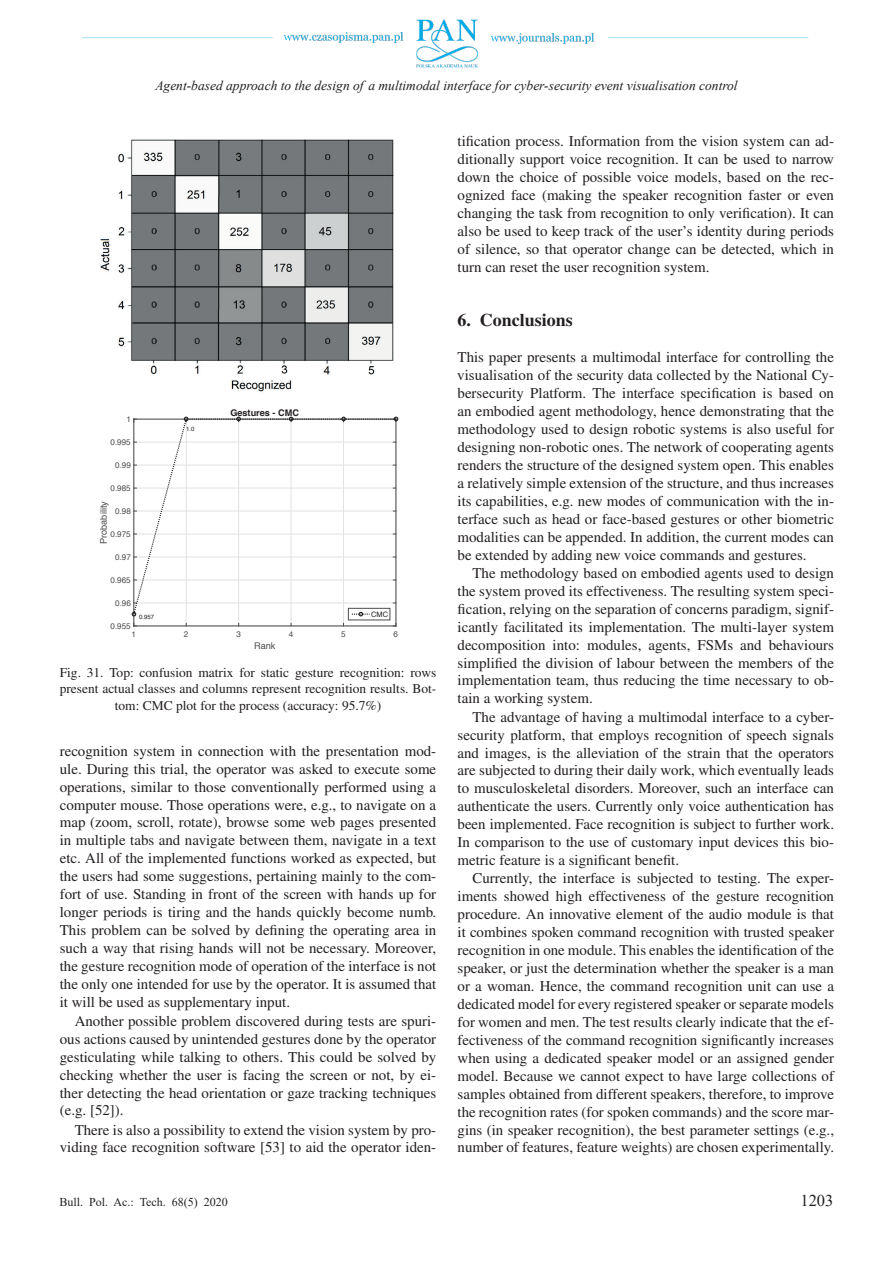
<style>
.page{position:relative;width:893px;height:1263px;background:#fff}
.page>*{position:absolute;margin:0;border:0;box-sizing:border-box;transform-origin:0 0}
.t1{font:500 18px "Nimbus Rom No 9 L";color:#231f20}
.t2{font:16.5px "Times New Roman";color:#231f20}
.t3{font:15px/18px "Nimbus Rom No 9 L";color:#231f20;text-align:justify}
.t4{font:italic 15px "Nimbus Rom No 9 L";color:#231f20}
.t5{font:13.5px/16.5px "Nimbus Rom No 9 L";color:#231f20;text-align:center}
.t6{font:italic 13.5px "Times New Roman";color:#231f20}
.t7{font:12px "Times New Roman";color:#231f20}
.t8{font:12px "Nimbus Rom No 9 L";color:#231f20}
.t9{font:9.15px "Helvetica";color:#4b4c4d}
.t10{font:700 9.15px "Helvetica";color:#231f20}
.t11{font:8.1px "Helvetica";color:#4b4c4d}
.t12{font:7.35px "Helvetica";color:#231f20}
.t13{font:6px "Helvetica";color:#231f20}
</style>
<div class="page">
<img style="left:82px;top:19px;width:727px;height:49px">
<img style="left:100px;top:139px;width:294px;height:253px">
<hr style="left:186px;top:419px;width:1px;height:207px;background:#e1e2e4">
<hr style="left:238px;top:419px;width:1px;height:207px;background:#e1e2e4">
<hr style="left:291px;top:419px;width:1px;height:207px;background:#e1e2e4">
<hr style="left:343px;top:419px;width:1px;height:207px;background:#e1e2e4">
<hr style="left:134px;top:626px;width:262px;height:1px;background:#4b4c4d">
<hr style="left:134px;top:419px;width:1px;height:207px;background:#4b4c4d">
<hr style="left:396px;top:419px;width:1px;height:207px;background:#4b4c4d">
<svg style="left:393px;top:623px;width:4px;height:4px"></svg>
<svg style="left:133px;top:418px;width:264px;height:197px"></svg>
<svg style="left:131px;top:611px;width:6px;height:6px"></svg>
<svg style="left:183px;top:416px;width:6px;height:6px"></svg>
<svg style="left:236px;top:416px;width:6px;height:6px"></svg>
<svg style="left:288px;top:416px;width:6px;height:6px"></svg>
<svg style="left:341px;top:416px;width:6px;height:6px"></svg>
<svg style="left:393px;top:416px;width:6px;height:6px"></svg>
<div style="left:348px;top:608px;width:42px;height:12px;background:#fff"></div>
<svg style="left:352px;top:611px;width:17px;height:6px"></svg>
<div style="left:348px;top:608px;width:42px;height:12px;border:1px solid #4b4c4d"></div>
<p class="t6" style="left:155px;top:76px;width:584px">Agent-based approach to the design of a multimodal interface for cyber-security event visualisation control</p>
<p class="t4" style="left:348px;top:82px;width:199px">Design of a multimodal interface</p>
<p class="t11" style="left:126px;top:413px;width:6px">1</p>
<p class="t11" style="left:111px;top:436px;width:22px">0.995</p>
<p class="t11" style="left:115px;top:459px;width:17px">0.99</p>
<p class="t11" style="left:111px;top:482px;width:22px">0.985</p>
<p class="t9" style="left:96px;top:544px;width:44px;rotate:-90deg">Probability</p>
<p class="t11" style="left:115px;top:505px;width:17px">0.98</p>
<p class="t11" style="left:111px;top:528px;width:22px">0.975</p>
<p class="t11" style="left:115px;top:551px;width:17px">0.97</p>
<p class="t11" style="left:111px;top:574px;width:22px">0.965</p>
<p class="t11" style="left:115px;top:597px;width:17px">0.96</p>
<p class="t11" style="left:111px;top:620px;width:22px">0.955</p>
<p class="t13" style="left:139px;top:612px;width:16px">0.957</p>
<p class="t13" style="left:186px;top:424px;width:10px">1.0</p>
<p class="t10" style="left:230px;top:405px;width:70px">Gestures - CMC</p>
<p class="t12" style="left:371px;top:609px;width:18px">CMC</p>
<p class="t11" style="left:132px;top:628px;width:6px">1</p>
<p class="t11" style="left:184px;top:628px;width:6px">2</p>
<p class="t11" style="left:236px;top:628px;width:6px">3</p>
<p class="t11" style="left:289px;top:628px;width:6px">4</p>
<p class="t11" style="left:341px;top:628px;width:6px">5</p>
<p class="t11" style="left:394px;top:628px;width:6px">6</p>
<p class="t9" style="left:254px;top:639px;width:23px">Rank</p>
<p class="t5" style="left:60px;top:664px;width:378px">Fig. 31. Top: confusion matrix for static gesture recognition: rows present actual classes and columns represent recognition results. Bot&shy;tom: CMC plot for the process (accuracy: 95.7%)</p>
<p class="t3" style="left:60px;top:742px;width:378px">recognition system in connection with the presentation mod&shy;ule. During this trial, the operator was asked to execute some operations, similar to those conventionally performed using a computer mouse. Those operations were, e.g., to navigate on a map (zoom, scroll, rotate), browse some web pages presented in multiple tabs and navigate between them, navigate in a text etc. All of the implemented functions worked as expected, but the users had some suggestions, pertaining mainly to the com&shy;fort of use. Standing in front of the screen with hands up for longer periods is tiring and the hands quickly become numb.<br>This problem can be solved by defining the operating area in such a way that rising hands will not be necessary. Moreover, the gesture recognition mode of operation of the interface is not the only one intended for use by the operator. It is assumed that it will be used as supplementary input.</p>
<p class="t3" style="left:60px;top:1012px;width:378px;text-indent:15px">Another possible problem discovered during tests are spuri&shy;ous actions caused by unintended gestures done by the operator gesticulating while talking to others. This could be solved by checking whether the user is facing the screen or not, by ei&shy;ther detecting the head orientation or gaze tracking techniques (e.g. [52]).</p>
<p class="t3" style="left:60px;top:1121px;width:378px;text-align:right">There is also a possibility to extend the vision system by pro&shy;viding face recognition software [53] to aid the operator iden-</p>
<p class="t3" style="left:458px;top:133px;width:378px">tification process. Information from the vision system can ad&shy;ditionally support voice recognition. It can be used to narrow down the choice of possible voice models, based on the rec&shy;ognized face (making the speaker recognition faster or even changing the task from recognition to only verification). It can also be used to keep track of the user’s identity during periods of silence, so that operator change can be detected, which in turn can reset the user recognition system.</p>
<p class="t1" style="left:458px;top:309px;width:117px">6. Conclusions</p>
<p class="t3" style="left:497px;top:348px;width:338px;text-indent:-40px">This paper presents a multimodal interface for controlling the z</p>
<p class="t3" style="left:457px;top:366px;width:378px">visualisation of the security data collected by the National Cy&shy;bersecurity Platform. The interface specification is based on an embodied agent methodology, hence demonstrating that the methodology used to design robotic systems is also useful for designing non-robotic ones. The network of cooperating agents renders the structure of the designed system open. This enables a relatively simple extension of the structure, and thus increases its capabilities, e.g. new modes of communication with the in&shy;terface such as head or face-based gestures or other biometric modalities can be appended. In addition, the current modes can be extended by adding new voice commands and gestures.</p>
<p class="t3" style="left:458px;top:564px;width:378px;text-indent:15px">The methodology based on embodied agents used to design the system proved its effectiveness. The resulting system speci&shy;fication, relying on the separation of concerns paradigm, signif&shy;icantly facilitated its implementation. The multi-layer system decomposition into: modules, agents, FSMs and behaviours simplified the division of labour between the members of the implementation team, thus reducing the time necessary to ob&shy;tain a working system.</p>
<p class="t3" style="left:458px;top:708px;width:378px;text-indent:15px">The advantage of having a multimodal interface to a cyber&shy;security platform, that employs recognition of speech signals and images, is the alleviation of the strain that the operators are subjected to during their daily work, which eventually leads to musculoskeletal disorders. Moreover, such an interface can authenticate the users. Currently only voice authentication has been implemented. Face recognition is subject to further work.<br>In comparison to the use of customary input devices this bio&shy;metric feature is a significant benefit.</p>
<p class="t3" style="left:458px;top:869px;width:378px;text-indent:15px">Currently, the interface is subjected to testing. The exper&shy;iments showed high effectiveness of the gesture recognition procedure. An innovative element of the audio module is that it combines spoken command recognition with trusted speaker recognition in one module. This enables the identification of the speaker, or just the determination whether the speaker is a man or a woman. Hence, the command recognition unit can use a dedicated model for every registered speaker or separate models for women and men. The test results clearly indicate that the ef&shy;fectiveness of the command recognition significantly increases when using a dedicated speaker model or an assigned gender model. Because we cannot expect to have large collections of samples obtained from different speakers, therefore, to improve the recognition rates (for spoken commands) and the score mar&shy;gins (in speaker recognition), the best parameter settings (e.g., number of features, feature weights) are chosen experimentally.</p>
<p class="t2" style="left:800px;top:1189px;width:34px">1203</p>
<p class="t7" style="left:60px;top:1194px;width:170px">Bull. Pol. Ac.: Tech. 68(5) 2020</p>
<p class="t8" style="left:60px;top:1199px;width:158px">Bull. Pol. Ac.: Tech. 68(5) 2020</p>
<p class="t3" style="left:819px;top:1196px;width:16px">17</p>
</div>
